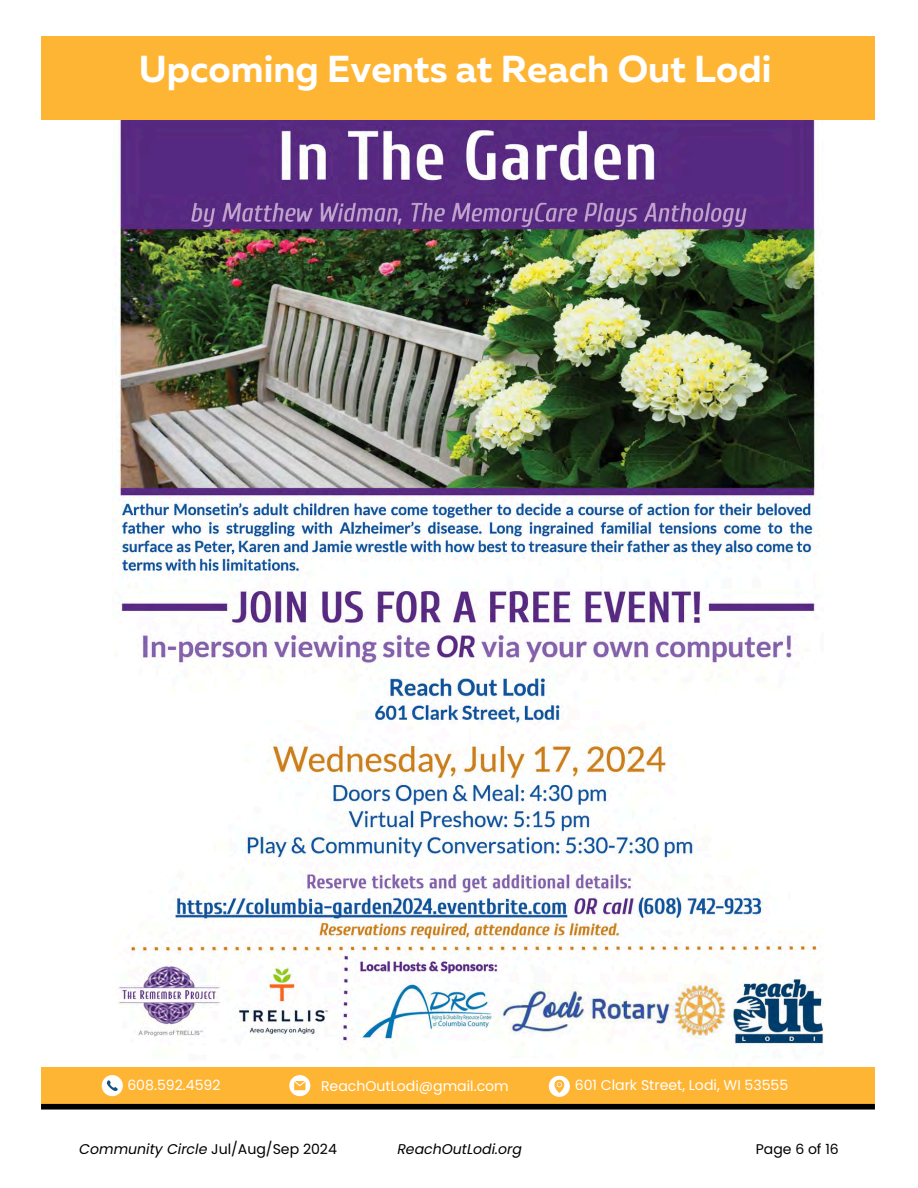
<style>
.page{position:relative;width:918px;height:1188px;background:#fff}
.page>*{position:absolute;margin:0;border:0;box-sizing:border-box;transform-origin:0 0}
.t1{font:700 37.5px "Muller";color:#fff}
.t2{font:14.1px "Poppins";color:#fff}
.t3{font:italic 14.1px "Poppins";color:#000}
.t4{font:13.95px "Poppins";color:#000}
.s1{font-style:normal}
</style>
<div class="page">
<div style="left:41px;top:1067px;width:834px;height:37px;background:#ffb534"></div>
<div style="left:41px;top:1104px;width:834px;height:6px;background:#000"></div>
<svg style="left:102px;top:1075px;width:21px;height:21px"></svg>
<svg style="left:289px;top:1075px;width:21px;height:21px"></svg>
<svg style="left:549px;top:1076px;width:21px;height:21px"></svg>
<img style="left:118px;top:120px;width:705px;height:924px">
<div style="left:41px;top:36px;width:834px;height:84px;background:#ffb534"></div>
<p class="t1" style="left:139px;top:54px;width:634px">Upcoming Events at Reach Out Lodi</p>
<p class="t2" style="left:127px;top:1075px;width:95px">608.592.4592</p>
<p class="t2" style="left:321px;top:1076px;width:189px">ReachOutLodi@gmail.com</p>
<p class="t2" style="left:575px;top:1075px;width:215px">601 Clark Street, Lodi, WI 53555</p>
<p class="t3" style="left:79px;top:1139px;width:259px">Community Circle <span class="s1">Jul/Aug/Sep 2024</span></p>
<p class="t4" style="left:756px;top:1140px;width:84px">Page 6 of 16</p>
<p class="t3" style="left:397px;top:1139px;width:126px">ReachOutLodi.org</p>
</div>
